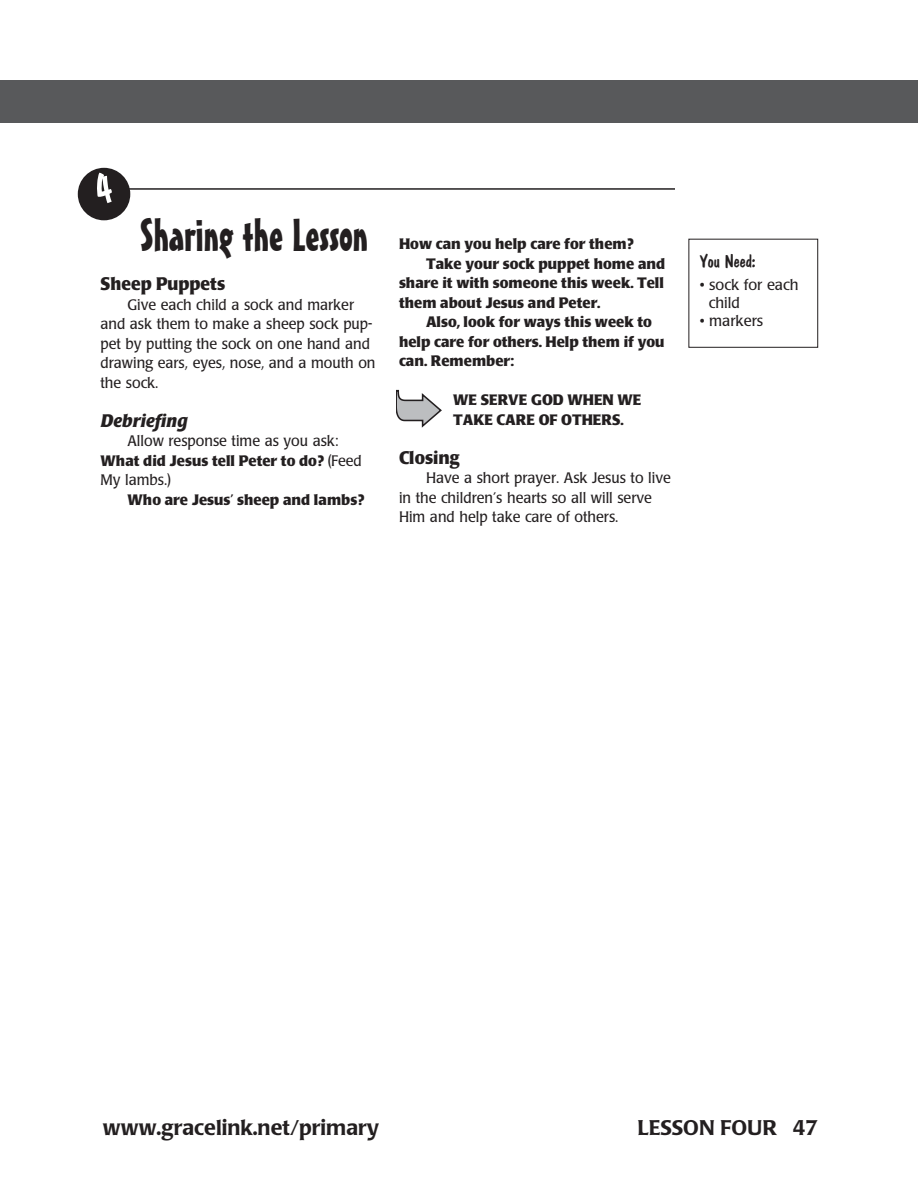
<style>
.page{position:relative;width:918px;height:1202px;background:#fff}
.page>*{position:absolute;margin:0;border:0;box-sizing:border-box;transform-origin:0 0}
.section_title{font:45px "Mister Earl BT";color:#231f20}
.t1{font:500 21px "Poppl Laudatio";color:#231f20}
.subhead{font:700 18px "Poppl Laudatio";color:#231f20;scale:.95 1}
.subhead-2{font:italic 700 18px "Poppl Laudatio";color:#231f20}
.You_Need_head{font:18px "Dom Casual D";color:#231f20}
.body{font:15px/19.5px "Poppl Laudatio";color:#231f20;scale:.95 1}
.body-2{font:700 15px/19.5px "Poppl Laudatio";color:#231f20;text-align:justify}
.body-Xindent{font:700 15px/19.5px "Poppl Laudatio";color:#231f20}
.You_Need_items{font:15px/18px "Poppl Laudatio";color:#231f20}
.s1{font-weight:700}
</style>
<div class="page">
<div style="left:0;top:80px;width:27px;height:43px;background:#58595b"></div>
<div style="left:27px;top:80px;width:891px;height:43px;background:#58595b"></div>
<div style="left:688px;top:239px;width:130px;height:109px;border:1px solid #231f20"></div>
<svg style="left:396px;top:390px;width:46px;height:38px"></svg>
<hr style="left:127px;top:188px;width:548px;height:2px;background:#231f20">
<svg style="left:78px;top:168px;width:52px;height:52px"></svg>
<p class="section_title" style="left:140px;top:208px;width:230px">Sharing the Lesson</p>
<p class="subhead" style="left:100px;top:274px;width:133px">Sheep Puppets</p>
<p class="body" style="left:100px;top:295px;width:291px;text-indent:27px">Give each child a sock and marker and ask them to make a sheep sock pup&shy;pet by putting the sock on one hand and drawing ears, eyes, nose, and a mouth on the sock.</p>
<p class="subhead-2" style="left:100px;top:410px;width:89px">Debriefing</p>
<p class="body" style="left:100px;top:431px;width:277px;text-indent:27px">Allow response time as you ask:<br><span class="s1">What did Jesus tell Peter to do?</span> (Feed<br>My lambs.)</p>
<p class="body-2" style="left:127px;top:490px;width:238px">Who are Jesus’ sheep and lambs?</p>
<p class="body-2" style="left:399px;top:234px;width:236px">How can you help care for them?</p>
<p class="body-2" style="left:399px;top:254px;width:268px;text-indent:27px">Take your sock puppet home and share it with someone this week. Tell them about Jesus and Peter.</p>
<p class="body-2" style="left:399px;top:312px;width:267px;text-align:left;text-indent:27px">Also, look for ways this week to help care for others. Help them if you can. Remember:</p>
<p class="body-Xindent" style="left:453px;top:390px;width:190px">WE SERVE GOD WHEN WE<br>TAKE CARE OF OTHERS.</p>
<p class="subhead" style="left:399px;top:447px;width:65px">Closing</p>
<p class="body" style="left:399px;top:468px;width:288px;text-indent:27px">Have a short prayer. Ask Jesus to live in the children’s hearts so all will serve<br>Him and help take care of others.</p>
<p class="You_Need_head" style="left:700px;top:251px;width:58px">You Need:</p>
<p class="You_Need_items" style="left:709px;top:276px;width:91px;text-indent:-9px">• sock for each child</p>
<p class="You_Need_items" style="left:700px;top:312px;width:65px">• markers</p>
<p class="t1" style="left:103px;top:1115px;width:278px">www.gracelink.net/primary</p>
<p class="t1" style="left:637px;top:1115px;width:182px">LESSON FOUR 47</p>
</div>
